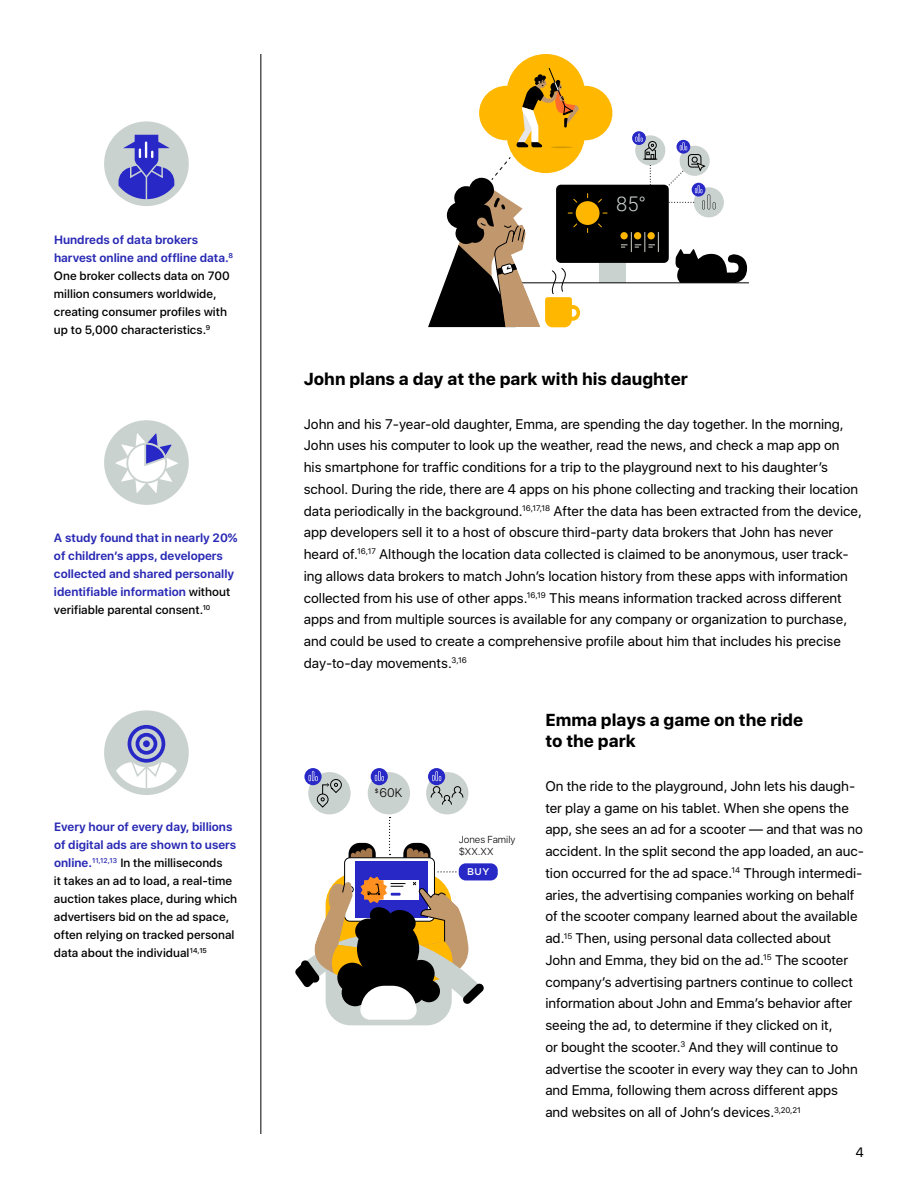
<style>
.page{position:relative;width:918px;height:1188px;background:#fff}
.page>*{position:absolute;margin:0;border:0;box-sizing:border-box;transform-origin:0 0}
.t1{font:300 20.1px "Roboto";color:#cad2d0}
.t2{font:700 17.25px/21.8px "SF Hello";color:#000}
.t3{font:13.8px/21.8px "SF Hello";letter-spacing:-.005em;color:#000}
.t4{font:13.5px "SF Hello";color:#000}
.t5{font:300 12.45px "SF Hello";color:#000}
.t6{font:500 12px/18px "SF Hello";color:#000}
.t7{font:600 12px/18px "SF Hello";color:#2828b4}
.t8{font:300 10.05px/12px "SF Hello";color:#000}
.t9{font:500 9.75px "Gotham";color:#fff}
.s1{font-weight:600;color:#2828b4}
.s2{font-weight:500;color:#000}
</style>
<div class="page">
<hr style="left:261px;top:54px;width:1px;height:1080px;background:#000">
<svg style="left:673px;top:249px;width:74px;height:34px"></svg>
<div style="left:599px;top:263px;width:27px;height:20px;background:#cad2d0"></div>
<div style="left:680px;top:146px;width:30px;height:30px;background:#cad2d0;border-radius:50%"></div>
<div style="left:635px;top:135px;width:30px;height:30px;background:#cad2d0;border-radius:50%"></div>
<div style="left:694px;top:187px;width:30px;height:30px;background:#cad2d0;border-radius:50%"></div>
<div style="left:556px;top:185px;width:113px;height:78px;background:#000;border-radius:5px"></div>
<svg style="left:621px;top:232px;width:38px;height:20px"></svg>
<hr style="left:511px;top:283px;width:238px;height:1px;background:#000">
<svg style="left:428px;top:54px;width:184px;height:274px"></svg>
<svg style="left:632px;top:131px;width:14px;height:14px"></svg>
<svg style="left:635px;top:134px;width:22px;height:51px"></svg>
<svg style="left:677px;top:140px;width:13px;height:14px"></svg>
<svg style="left:680px;top:142px;width:7px;height:8px"></svg>
<div style="left:688px;top:154px;width:13px;height:13px;border:1px solid #000;border-radius:3px"></div>
<svg style="left:666px;top:157px;width:50px;height:52px"></svg>
<svg style="left:295px;top:817px;width:189px;height:208px"></svg>
<div style="left:368px;top:772px;width:42px;height:42px;background:#cad2d0;border-radius:50%"></div>
<div style="left:308px;top:772px;width:43px;height:42px;background:#cad2d0;border-radius:50%"></div>
<div style="left:426px;top:772px;width:42px;height:42px;background:#cad2d0;border-radius:50%"></div>
<div style="left:459px;top:863px;width:39px;height:17px;background:#2828c7;border-radius:7px"></div>
<svg style="left:304px;top:768px;width:18px;height:17px"></svg>
<svg style="left:309px;top:771px;width:33px;height:37px"></svg>
<svg style="left:371px;top:768px;width:17px;height:17px"></svg>
<svg style="left:375px;top:771px;width:9px;height:10px"></svg>
<svg style="left:428px;top:768px;width:17px;height:17px"></svg>
<svg style="left:431px;top:771px;width:32px;height:34px"></svg>
<div style="left:104px;top:121px;width:85px;height:85px;background:#cad2d0;border-radius:50%"></div>
<svg style="left:119px;top:135px;width:55px;height:68px"></svg>
<div style="left:104px;top:420px;width:85px;height:85px;background:#cad2d0;border-radius:50%"></div>
<svg style="left:112px;top:430px;width:69px;height:66px"></svg>
<div style="left:104px;top:710px;width:85px;height:85px;background:#cad2d0;border-radius:50%"></div>
<svg style="left:125px;top:724px;width:43px;height:43px"></svg>
<div style="left:124px;top:723px;width:44px;height:44px;border:1px solid #cad2d0;border-radius:50%"></div>
<div style="left:128px;top:725px;width:37px;height:38px;border:4px solid #2828c7;border-radius:50%"></div>
<div style="left:136px;top:733px;width:21px;height:22px;border:4px solid #2828c7;border-radius:50%"></div>
<div style="left:143px;top:740px;width:7px;height:7px;border:4px solid #2828c7;border-radius:50%"></div>
<svg style="left:116px;top:759px;width:61px;height:30px"></svg>
<p class="t6" style="left:54px;top:230px;width:181px"><span class="s1">Hundreds of data brokers harvest online and offline data.</span><sup>8<br></sup>One broker collects data on 700 million consumers worldwide, creating consumer profiles with up to 5,000 characteristics.<sup>9</sup></p>
<p class="t7" style="left:54px;top:528px;width:185px">A study found that in nearly 20% of children’s apps, developers collected and shared personally identifiable information <span class="s2">without verifiable parental consent.</span><sup>10</sup></p>
<p class="t6" style="left:54px;top:817px;width:185px"><span class="s1">Every hour of every day, billions of digital ads are shown to users online.</span><sup>11,12,13</sup> In the milliseconds<br>it takes an ad to load, a real-time auction takes place, during which advertisers bid on the ad space, often relying on tracked personal data about the individual<sup>14,15</sup></p>
<h1 class="t1" style="left:616px;top:190px;width:31px">85°</h1>
<p class="t2" style="left:304px;top:367px;width:386px">John plans a day at the park with his daughter</p>
<p class="t3" style="left:304px;top:412px;width:560px">John and his 7-year-old daughter, Emma, are spending the day together. In the morning, John uses his computer to look up the weather, read the news, and check a map app on<br>his smartphone for traffic conditions for a trip to the playground next to his daughter’s school. During the ride, there are 4 apps on his phone collecting and tracking their location data periodically in the background.<sup>16,17,18</sup> After the data has been extracted from the device, app developers sell it to a host of obscure third-party data brokers that John has never heard of.<sup>16,17</sup> Although the location data collected is claimed to be anonymous, user track&shy;ing allows data brokers to match John’s location history from these apps with information collected from his use of other apps.<sup>16,19</sup> This means information tracked across different apps and from multiple sources is available for any company or organization to purchase, and could be used to create a comprehensive profile about him that includes his precise day-to-day movements.<sup>3,16</sup></p>
<p class="t5" style="left:375px;top:784px;width:29px"><sup>$</sup> 60K</p>
<p class="t8" style="left:459px;top:833px;width:58px">Jones Family $XX.XX</p>
<p class="t9" style="left:467px;top:865px;width:24px">BUY</p>
<p class="t2" style="left:545px;top:708px;width:259px">Emma plays a game on the ride to the park</p>
<p class="t3" style="left:545px;top:774px;width:320px">On the ride to the playground, John lets his daugh&shy;ter play a game on his tablet. When she opens the app, she sees an ad for a scooter — and that was no accident. In the split second the app loaded, an auc&shy;tion occurred for the ad space.<sup>14</sup> Through intermedi&shy;aries, the advertising companies working on behalf of the scooter company learned about the available ad.<sup>15</sup> Then, using personal data collected about John and Emma, they bid on the ad.<sup>15</sup> The scooter company’s advertising partners continue to collect information about John and Emma’s behavior after seeing the ad, to determine if they clicked on it,<br>or bought the scooter.<sup>3</sup> And they will continue to advertise the scooter in every way they can to John and Emma, following them across different apps and websites on all of John’s devices.<sup>3,20,21</sup></p>
<p class="t4" style="left:856px;top:1142px;width:10px">4</p>
</div>
